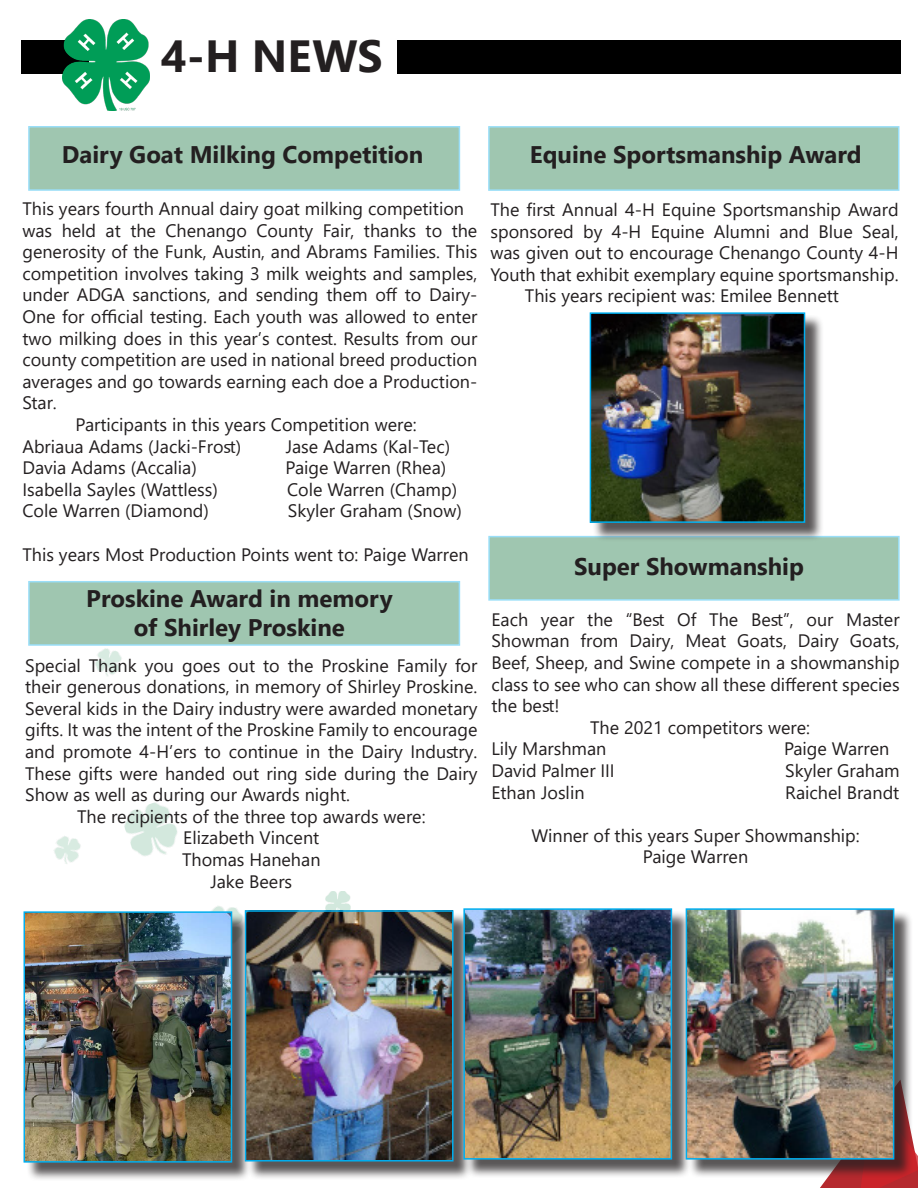
<style>
.page{position:relative;width:918px;height:1188px;background:#fff}
.page>*{position:absolute;margin:0;border:0;box-sizing:border-box;transform-origin:0 0}
.t1{font:700 45px "Segoe UI";color:#231f20}
.t2{font:700 24px "Segoe UI";color:#231f20}
.t3{font:18px/21.6px "Segoe UI";color:#231f20;text-align:justify}
</style>
<div class="page">
<img style="left:53px;top:836px;width:28px;height:28px">
<img style="left:211px;top:906px;width:34px;height:8px">
<img style="left:94px;top:648px;width:28px;height:29px">
<img style="left:124px;top:802px;width:53px;height:54px">
<img style="left:325px;top:891px;width:26px;height:19px">
<svg style="left:820px;top:1143px;width:98px;height:45px"></svg>
<div style="left:488px;top:536px;width:412px;height:65px;background:#9fc6b0"></div>
<div style="left:398px;top:41px;width:503px;height:33px;background:#000"></div>
<div style="left:21px;top:40px;width:68px;height:33px;background:#000"></div>
<img style="left:63px;top:19px;width:87px;height:91px">
<div style="left:28px;top:126px;width:432px;height:65px;background:#9fc6b0"></div>
<div style="left:28px;top:581px;width:432px;height:65px;background:#9fc6b0"></div>
<div style="left:488px;top:126px;width:412px;height:65px;background:#9fc6b0"></div>
<div style="left:592px;top:315px;width:232px;height:226px;background:#231f20;opacity:.75"></div>
<img style="left:593px;top:315px;width:209px;height:205px">
<div style="left:590px;top:312px;width:215px;height:211px;border:2px solid #00aeef"></div>
<div style="left:26px;top:914px;width:225px;height:267px;background:#231f20;opacity:.75"></div>
<img style="left:27px;top:914px;width:202px;height:246px">
<div style="left:24px;top:911px;width:208px;height:252px;border:2px solid #00aeef"></div>
<div style="left:247px;top:912px;width:225px;height:268px;background:#231f20;opacity:.75"></div>
<img style="left:248px;top:913px;width:203px;height:246px">
<div style="left:245px;top:910px;width:209px;height:252px;border:2px solid #00aeef"></div>
<div style="left:466px;top:911px;width:225px;height:267px;background:#231f20;opacity:.75"></div>
<img style="left:466px;top:911px;width:203px;height:246px">
<div style="left:463px;top:908px;width:209px;height:252px;border:2px solid #00aeef"></div>
<div style="left:688px;top:911px;width:225px;height:267px;background:#231f20;opacity:.75"></div>
<img style="left:689px;top:911px;width:202px;height:246px">
<div style="left:686px;top:908px;width:208px;height:252px;border:2px solid #00aeef"></div>
<p class="t1" style="left:161px;top:13px;width:223px">4-H NEWS</p>
<p class="t2" style="left:62px;top:131px;width:363px">Dairy Goat Milking Competition</p>
<p class="t3" style="left:22px;top:196px;width:443px">This years fourth Annual dairy goat milking competition</p>
<p class="t3" style="left:22px;top:218px;width:456px">was held at the Chenango County Fair, thanks to the generosity of the Funk, Austin, and Abrams Families. This competition involves taking 3 milk weights and samples, under ADGA sanctions, and sending them off to Dairy-One for official testing. Each youth was allowed to enter two milking does in this year’s contest. Results from our county competition are used in national breed production averages and go towards earning each doe a Production-Star.</p>
<p class="t3" style="left:76px;top:412px;width:343px">Participants in this years Competition were:</p>
<p class="t3" style="left:22px;top:434px;width:220px">Abriaua Adams (Jacki-Frost)</p>
<p class="t3" style="left:286px;top:434px;width:166px">Jase Adams (Kal-Tec)</p>
<p class="t3" style="left:22px;top:455px;width:176px">Davia Adams (Accalia)</p>
<p class="t3" style="left:286px;top:455px;width:162px">Paige Warren (Rhea)</p>
<p class="t3" style="left:22px;top:477px;width:197px">Isabella Sayles (Wattless)</p>
<p class="t3" style="left:287px;top:477px;width:172px">Cole Warren (Champ)</p>
<p class="t3" style="left:22px;top:499px;width:188px">Cole Warren (Diamond)</p>
<p class="t3" style="left:288px;top:499px;width:175px">Skyler Graham (Snow)</p>
<p class="t3" style="left:22px;top:542px;width:448px">This years Most Production Points went to: Paige Warren</p>
<p class="t2" style="left:86px;top:576px;width:308px">Proskine Award in memory</p>
<p class="t2" style="left:134px;top:605px;width:212px">of Shirley Proskine</p>
<p class="t3" style="left:25px;top:653px;width:454px">Special Thank you goes out to the Proskine Family for their generous donations, in memory of Shirley Proskine.<br>Several kids in the Dairy industry were awarded monetary</p>
<p class="t3" style="left:25px;top:718px;width:454px">gifts. It was the intent of the Proskine Family to encourage and promote 4-H’ers to continue in the Dairy Industry.<br>These gifts were handed out ring side during the Dairy Show as well as during our Awards night.</p>
<p class="t3" style="left:77px;top:804px;width:350px">The recipients of the three top awards were:</p>
<p class="t3" style="left:183px;top:826px;width:138px">Elizabeth Vincent</p>
<p class="t3" style="left:182px;top:847px;width:140px">Thomas Hanehan</p>
<p class="t3" style="left:210px;top:869px;width:83px">Jake Beers</p>
<p class="t2" style="left:530px;top:132px;width:333px">Equine Sportsmanship Award</p>
<p class="t3" style="left:490px;top:197px;width:410px">The first Annual 4-H Equine Sportsmanship Award sponsored by 4-H Equine Alumni and Blue Seal, was given out to encourage Chenango County 4-H Youth that exhibit exemplary equine sportsmanship.</p>
<p class="t3" style="left:525px;top:284px;width:316px">This years recipient was: Emilee Bennett</p>
<p class="t2" style="left:574px;top:544px;width:231px">Super Showmanship</p>
<p class="t3" style="left:491px;top:607px;width:410px">Each year the “Best Of The Best”, our Master Showman from Dairy, Meat Goats, Dairy Goats, Beef, Sheep, and Swine compete in a showmanship class to see who can show all these different species the best!</p>
<p class="t3" style="left:590px;top:715px;width:222px">The 2021 competitors were:</p>
<p class="t3" style="left:491px;top:737px;width:117px">Lily Marshman</p>
<p class="t3" style="left:784px;top:737px;width:107px">Paige Warren</p>
<p class="t3" style="left:491px;top:758px;width:125px">David Palmer III</p>
<p class="t3" style="left:785px;top:758px;width:116px">Skyler Graham</p>
<p class="t3" style="left:491px;top:780px;width:95px">Ethan Joslin</p>
<p class="t3" style="left:785px;top:780px;width:116px">Raichel Brandt</p>
<p class="t3" style="left:531px;top:823px;width:330px">Winner of this years Super Showmanship:</p>
<p class="t3" style="left:643px;top:845px;width:107px">Paige Warren</p>
</div>
